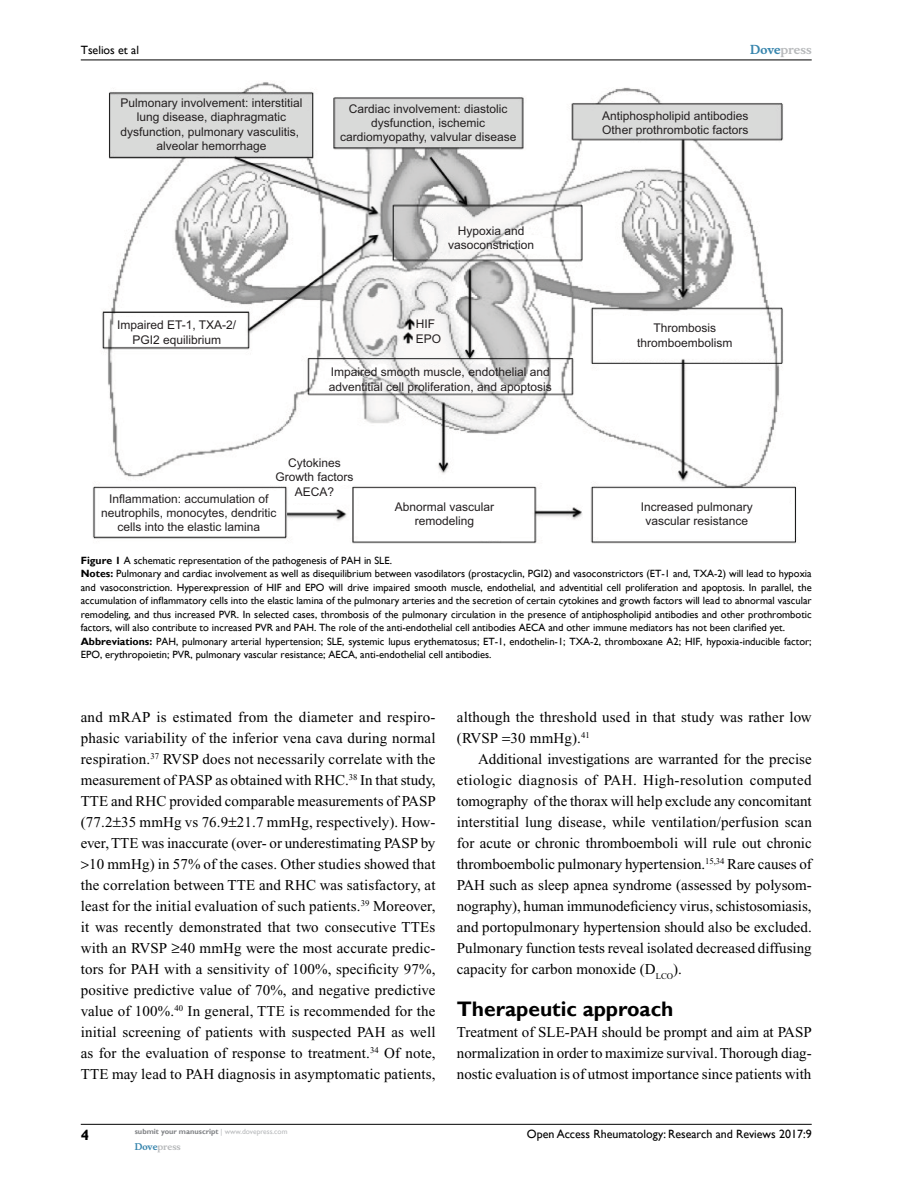
<style>
.page{position:relative;width:918px;height:1188px;background:#fff}
.page>*{position:absolute;margin:0;border:0;box-sizing:border-box;transform-origin:0 0}
.t1{font:700 21px "Gill Sans";color:#000}
.t2{font:15px/21px "Times New Roman";letter-spacing:.01em;color:#000;text-align:justify}
.t3{font:700 15px "Gill Sans";color:#000}
.t4{font:12px/14.4px "Arial";color:#231f20;text-align:center}
.t5{font:12px "Gill Sans";color:#000}
.t6{font:700 12px "Musee";color:#b8babc}
.t7{font:10.5px/13.5px "Gill Sans";color:#000}
.t8{font:700 9px "Musee";color:#b8babc}
.t9{font:700 7.5px "Gill Sans";color:#808285}
.s1{color:#3785ad}
.s2{font-weight:700}
.s3{font-weight:400;color:#b8babc}
</style>
<div class="page">
<hr style="left:81px;top:1124px;width:731px;height:1px;background:#000">
<hr style="left:81px;top:60px;width:731px;height:1px;background:#000">
<img style="left:93px;top:82px;width:704px;height:462px">
<p class="t5" style="left:81px;top:43px;width:60px">Tselios et al</p>
<p class="t6" style="left:750px;top:43px;width:63px"><span class="s1">Dove</span>press</p>
<p class="t4" style="left:121px;top:96px;width:184px">Pulmonary involvement: interstitial lung disease, diaphragmatic dysfunction, pulmonary vasculitis, alveolar hemorrhage</p>
<p class="t4" style="left:340px;top:101px;width:178px">Cardiac involvement: diastolic dysfunction, ischemic cardiomyopathy, valvular disease</p>
<p class="t4" style="left:602px;top:109px;width:148px;text-align:left">Antiphospholipid antibodies<br>Other prothrombotic factors</p>
<p class="t4" style="left:448px;top:223px;width:88px">Hypoxia and vasoconstriction</p>
<p class="t4" style="left:117px;top:318px;width:121px">Impaired ET-1, TXA-2/<br>PGI2 equilibrium</p>
<p class="t4" style="left:416px;top:316px;width:27px;line-height:15.1px;text-align:left">HIF<br>EPO</p>
<p class="t4" style="left:637px;top:321px;width:97px">Thrombosis thromboembolism</p>
<p class="t4" style="left:329px;top:365px;width:224px;text-align:left">Impaired smooth muscle, endothelial and adventitial cell proliferation, and apoptosis</p>
<p class="t4" style="left:276px;top:456px;width:80px">Cytokines<br>Growth factors<br>AECA?</p>
<p class="t4" style="left:101px;top:491px;width:177px">Inflammation: accumulation of neutrophils, monocytes, dendritic cells into the elastic lamina</p>
<p class="t4" style="left:395px;top:500px;width:101px">Abnormal vascular remodeling</p>
<p class="t4" style="left:641px;top:500px;width:114px">Increased pulmonary vascular resistance</p>
<p class="t7" style="left:81px;top:553px;width:732px"><span class="s2">Figure 1</span> A schematic representation of the pathogenesis of PAH in SLE.<br><span class="s2">Notes:</span> Pulmonary and cardiac involvement as well as disequilibrium between vasodilators (prostacyclin, PGI2) and vasoconstrictors (ET-1 and, TXA-2) will lead to hypoxia and vasoconstriction. Hyperexpression of HIF and EPO will drive impaired smooth muscle, endothelial, and adventitial cell proliferation and apoptosis. In parallel, the accumulation of inflammatory cells into the elastic lamina of the pulmonary arteries and the secretion of certain cytokines and growth factors will lead to abnormal vascular remodeling, and thus increased PVR. In selected cases, thrombosis of the pulmonary circulation in the presence of antiphospholipid antibodies and other prothrombotic factors, will also contribute to increased PVR and PAH. The role of the anti-endothelial cell antibodies AECA and other immune mediators has not been clarified yet.<br><span class="s2">Abbreviations:</span> PAH, pulmonary arterial hypertension; SLE, systemic lupus erythematosus; ET-1, endothelin-1; TXA-2, thromboxane A2; HIF, hypoxia-inducible factor; EPO, erythropoietin; PVR, pulmonary vascular resistance; AECA, anti-endothelial cell antibodies.</p>
<p class="t2" style="left:81px;top:707px;width:357px;text-align:center">and mRAP is estimated from the diameter and respiro&shy;phasic variability of the inferior vena cava during normal respiration.<sup>37</sup> RVSP does not necessarily correlate with the measurement of PASP as obtained with RHC.<sup>38</sup> In that study, TTE and RHC provided comparable measurements of PASP (77.2 35 mmHg vs 76.9 21.7 mmHg, respectively). How&shy;ever, TTE was inaccurate (over- or underestimating PASP by 10 mmHg) in 57% of the cases. Other studies showed that the correlation between TTE and RHC was satisfactory, at least for the initial evaluation of such patients.<sup>39</sup> Moreover, it was recently demonstrated that two consecutive TTEs with an RVSP ≥40 mmHg were the most accurate predic&shy;tors for PAH with a sensitivity of 100%, specificity 97%, positive predictive value of 70%, and negative predictive value of 100%.<sup>40</sup> In general, TTE is recommended for the initial screening of patients with suspected PAH as well as for the evaluation of response to treatment.<sup>34</sup> Of note, TTE may lead to PAH diagnosis in asymptomatic patients,</p>
<p class="t2" style="left:457px;top:707px;width:356px">although the threshold used in that study was rather low (RVSP 30 mmHg).<sup>41</sup></p>
<p class="t2" style="left:457px;top:749px;width:356px;text-indent:21px">Additional investigations are warranted for the precise etiologic diagnosis of PAH. High-resolution computed tomography of the thorax will help exclude any concomitant interstitial lung disease, while ventilation/perfusion scan for acute or chronic thromboemboli will rule out chronic thromboembolic pulmonary hypertension.<sup>15,34</sup> Rare causes of PAH such as sleep apnea syndrome (assessed by polysom&shy;nography), human immunodeficiency virus, schistosomiasis, and portopulmonary hypertension should also be excluded.<br>Pulmonary function tests reveal isolated decreased diffusing capacity for carbon monoxide (D<sub>LCO</sub>).</p>
<h1 class="t1" style="left:457px;top:997px;width:218px">Therapeutic approach</h1>
<p class="t2" style="left:457px;top:1022px;width:356px">Treatment of SLE-PAH should be prompt and aim at PASP normalization in order to maximize survival. Thorough diag&shy;nostic evaluation is of utmost importance since patients with</p>
<p class="t3" style="left:81px;top:1126px;width:10px">4</p>
<p class="t9" style="left:135px;top:1127px;width:154px">submit your manuscript <span class="s3">| www.dovepress.com</span></p>
<p class="t8" style="left:135px;top:1141px;width:48px"><span class="s1">Dove</span>press</p>
<p class="t5" style="left:527px;top:1127px;width:286px">Open Access Rheumatology: Research and Reviews 2017:9</p>
</div>
